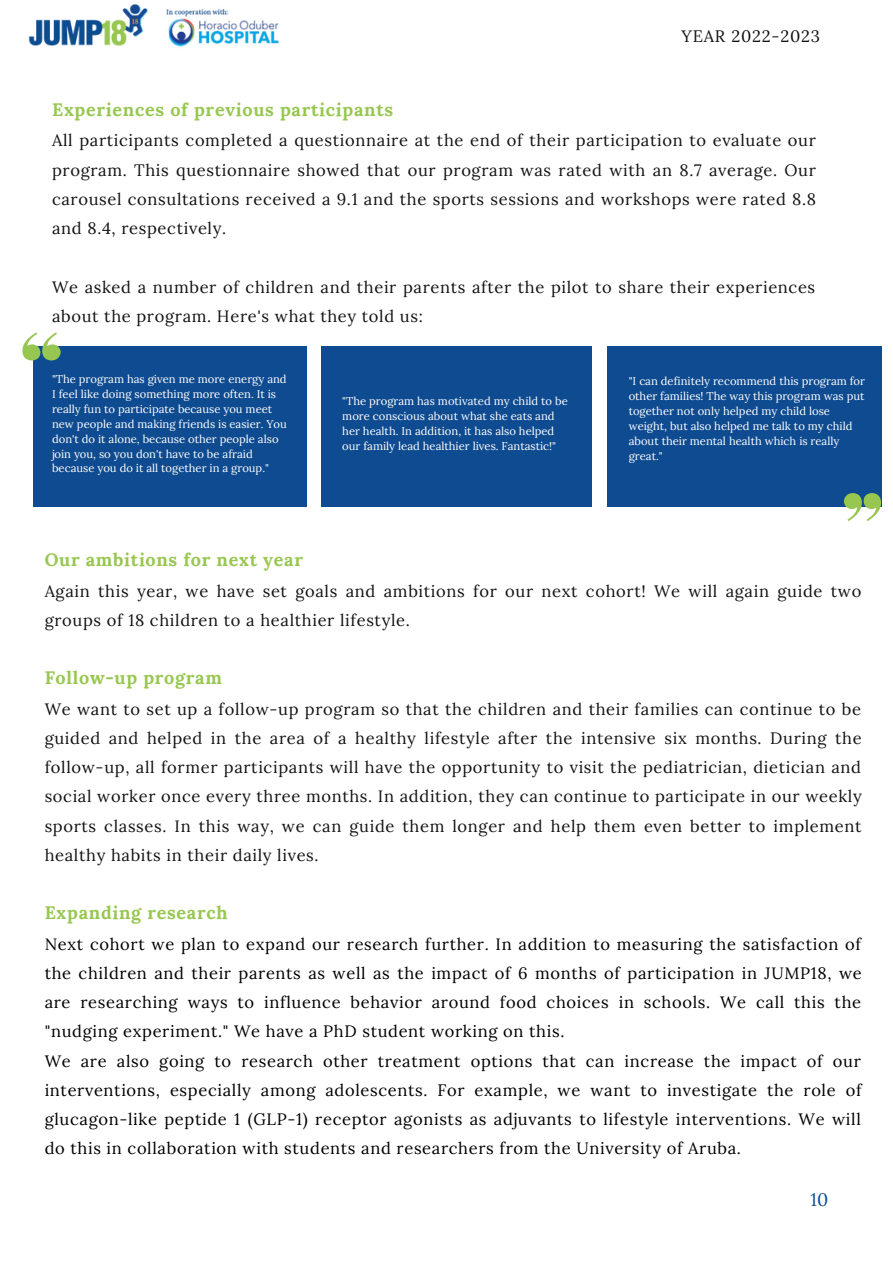
<style>
.page{position:relative;width:893px;height:1264px;background:#fff}
.page>*{position:absolute;margin:0;border:0;box-sizing:border-box;transform-origin:0 0}
.t1{font:700 18px "Lora";letter-spacing:.04em;color:#97c750}
.t2{font:18px "Lora";color:#105091}
.t3{font:16.5px/29.2px "Lora";letter-spacing:.04em;color:#131313;text-align:justify}
.t4{font:16.5px/29.2px "Lora";letter-spacing:.04em;color:#000;text-align:justify}
.t5{font:11.25px/15px "Lora";color:#fff}
</style>
<div class="page">
<img style="left:28px;top:4px;width:120px;height:42px">
<img style="left:166px;top:9px;width:113px;height:38px">
<div style="left:33px;top:347px;width:273px;height:159px;background:#0f4b90"></div>
<div style="left:321px;top:347px;width:271px;height:159px;background:#0f4b90"></div>
<div style="left:607px;top:347px;width:274px;height:159px;background:#0f4b90"></div>
<svg style="left:22px;top:332px;width:39px;height:28px"></svg>
<svg style="left:843px;top:493px;width:38px;height:28px"></svg>
<p class="t3" style="left:681px;top:22px;width:140px">YEAR 2022-2023</p>
<p class="t1" style="left:52px;top:98px;width:342px">Experiences of previous participants</p>
<p class="t3" style="left:52px;top:126px;width:765px">All participants completed a questionnaire at the end of their participation to evaluate our program. This questionnaire showed that our program was rated with an 8.7 average. Our carousel consultations received a 9.1 and the sports sessions and workshops were rated 8.8 and 8.4, respectively.</p>
<p class="t3" style="left:52px;top:272px;width:764px">We asked a number of children and their parents after the pilot to share their experiences about the program. Here's what they told us:</p>
<p class="t5" style="left:52px;top:371px;width:236px">"The program has given me more energy and I feel like doing something more often. It is really fun to participate because you meet new people and making friends is easier. You don't do it alone, because other people also join you, so you don't have to be afraid because you do it all together in a group."</p>
<p class="t5" style="left:342px;top:394px;width:227px">"The program has motivated my child to be more conscious about what she eats and her health. In addition, it has also helped our family lead healthier lives. Fantastic!"</p>
<p class="t5" style="left:628px;top:373px;width:238px">"I can definitely recommend this program for other families! The way this program was put together not only helped my child lose weight, but also helped me talk to my child about their mental health which is really great."</p>
<p class="t1" style="left:45px;top:548px;width:260px">Our ambitions for next year</p>
<p class="t3" style="left:45px;top:576px;width:818px">Again this year, we have set goals and ambitions for our next cohort! We will again guide two groups of 18 children to a healthier lifestyle.</p>
<p class="t1" style="left:45px;top:666px;width:179px">Follow-up program</p>
<p class="t3" style="left:45px;top:694px;width:818px">We want to set up a follow-up program so that the children and their families can continue to be guided and helped in the area of a healthy lifestyle after the intensive six months. During the follow-up, all former participants will have the opportunity to visit the pediatrician, dietician and social worker once every three months. In addition, they can continue to participate in our weekly sports classes. In this way, we can guide them longer and help them even better to implement healthy habits in their daily lives.</p>
<p class="t1" style="left:45px;top:901px;width:184px">Expanding research</p>
<p class="t4" style="left:45px;top:929px;width:818px">Next cohort we plan to expand our research further. In addition to measuring the satisfaction of the children and their parents as well as the impact of 6 months of participation in JUMP18, we are researching ways to influence behavior around food choices in schools. We call this the "nudging experiment." We have a PhD student working on this.</p>
<p class="t4" style="left:45px;top:1045px;width:818px">We are also going to research other treatment options that can increase the impact of our interventions, especially among adolescents. For example, we want to investigate the role of glucagon-like peptide 1 (GLP-1) receptor agonists as adjuvants to lifestyle interventions. We will do this in collaboration with students and researchers from the University of Aruba.</p>
<p class="t2" style="left:810px;top:1188px;width:19px">10</p>
</div>
